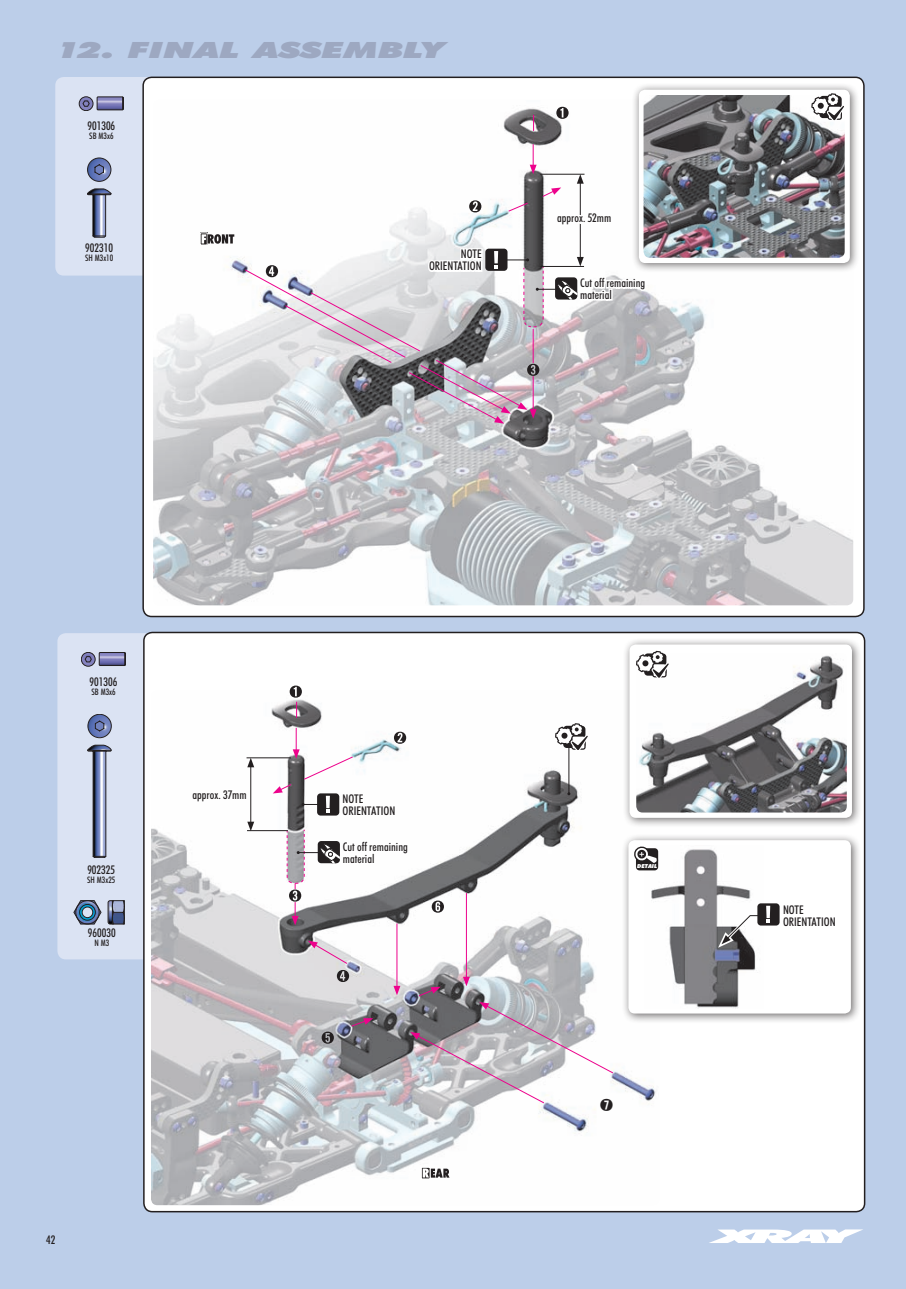
<style>
.page{position:relative;width:906px;height:1289px;background:#fff}
.page>*{position:absolute;margin:0;border:0;box-sizing:border-box;transform-origin:0 0}
.t1{font:italic 900 22.35px "Futura BTCE";color:#9da8c1;scale:1.61 1}
.t2{font:500 13.5px "Adobe Myungjo Std";color:#231f20}
.t3{font:500 condensed 12px/12px "Futura BTCE";color:#231f20}
.t4{font:500 condensed 9px "Futura BTCE";color:#231f20}
.t5{font:italic 900 5.55px "Futura BTCE";color:#fff}
</style>
<div class="page">
<div style="left:0;top:0;width:906px;height:1288px;background:#bccee9"></div>
<svg style="left:712px;top:1229px;width:151px;height:13px"></svg>
<div style="left:55px;top:77px;width:114px;height:198px;background:#dbe3f3;border-radius:9px"></div>
<div style="left:143px;top:77px;width:721px;height:539px;background:#fff;border-radius:9px"></div>
<svg style="left:87px;top:158px;width:24px;height:79px"></svg>
<div style="left:57px;top:633px;width:114px;height:326px;background:#dbe3f3;border-radius:9px"></div>
<div style="left:144px;top:632px;width:720px;height:579px;background:#fff;border-radius:9px"></div>
<img style="left:153px;top:106px;width:700px;height:499px">
<div style="left:632px;top:83px;width:228px;height:190px;background:#231f20;opacity:.65"></div>
<div style="left:639px;top:90px;width:211px;height:173px;background:#fff;border-radius:6px"></div>
<img style="left:643px;top:95px;width:201px;height:163px">
<img style="left:151px;top:690px;width:505px;height:515px">
<svg style="left:74px;top:900px;width:51px;height:24px"></svg>
<svg style="left:533px;top:115px;width:1px;height:16px"></svg>
<svg style="left:811px;top:93px;width:33px;height:28px"></svg>
<hr style="left:396px;top:923px;width:1px;height:65px;background:#ed028c">
<svg style="left:393px;top:985px;width:7px;height:10px"></svg>
<hr style="left:466px;top:893px;width:1px;height:86px;background:#ed028c">
<svg style="left:463px;top:976px;width:7px;height:10px"></svg>
<hr style="left:250px;top:765px;width:1px;height:59px;background:#231f20">
<svg style="left:247px;top:821px;width:7px;height:9px"></svg>
<svg style="left:247px;top:758px;width:7px;height:9px"></svg>
<div style="left:623px;top:637px;width:239px;height:191px;background:#231f20;opacity:.65"></div>
<div style="left:629px;top:644px;width:223px;height:173px;background:#fff;border-radius:6px"></div>
<img style="left:636px;top:655px;width:210px;height:157px">
<svg style="left:636px;top:651px;width:34px;height:28px"></svg>
<svg style="left:418px;top:986px;width:23px;height:10px"></svg>
<svg style="left:351px;top:1018px;width:22px;height:9px"></svg>
<svg style="left:410px;top:1002px;width:204px;height:101px"></svg>
<svg style="left:555px;top:723px;width:34px;height:28px"></svg>
<svg style="left:556px;top:107px;width:12px;height:12px"></svg>
<svg style="left:244px;top:144px;width:403px;height:279px"></svg>
<svg style="left:79px;top:97px;width:45px;height:14px"></svg>
<hr style="left:568px;top:745px;width:1px;height:48px;background:#231f20">
<hr style="left:247px;top:830px;width:41px;height:1px;background:#231f20">
<hr style="left:246px;top:757px;width:45px;height:1px;background:#231f20">
<svg style="left:190px;top:787px;width:59px;height:20px"></svg>
<div style="left:317px;top:793px;width:22px;height:22px;background:#231f20;border-radius:3px"></div>
<svg style="left:273px;top:728px;width:81px;height:85px"></svg>
<svg style="left:326px;top:795px;width:4px;height:13px"></svg>
<svg style="left:290px;top:685px;width:12px;height:33px"></svg>
<svg style="left:394px;top:731px;width:12px;height:12px"></svg>
<svg style="left:286px;top:829px;width:124px;height:96px"></svg>
<svg style="left:308px;top:940px;width:41px;height:42px;background:#d6ccd3"></svg>
<div style="left:621px;top:833px;width:240px;height:190px;background:#231f20;opacity:.65"></div>
<div style="left:628px;top:840px;width:223px;height:173px;background:#fff;border-radius:6px"></div>
<img style="left:645px;top:849px;width:111px;height:159px">
<div style="left:636px;top:848px;width:22px;height:22px;background:#231f20;border-radius:3px"></div>
<svg style="left:634px;top:846px;width:26px;height:19px"></svg>
<div style="left:757px;top:903px;width:22px;height:22px;background:#231f20;border-radius:3px"></div>
<svg style="left:718px;top:914px;width:52px;height:33px"></svg>
<svg style="left:766px;top:905px;width:4px;height:13px"></svg>
<svg style="left:81px;top:652px;width:45px;height:14px"></svg>
<svg style="left:87px;top:714px;width:25px;height:143px"></svg>
<svg style="left:322px;top:1031px;width:12px;height:12px"></svg>
<svg style="left:432px;top:900px;width:12px;height:12px"></svg>
<svg style="left:202px;top:234px;width:32px;height:10px"></svg>
<div style="left:421px;top:1166px;width:9px;height:13px;border:1px solid #fff"></div>
<svg style="left:423px;top:1168px;width:26px;height:9px"></svg>
<h1 class="t1" style="left:56px;top:34px;width:243px">12. FINAL ASSEMBLY</h1>
<p class="t3" style="left:87px;top:119px;width:29px">901306</p>
<p class="t4" style="left:89px;top:130px;width:26px">SB M3x6</p>
<p class="t3" style="left:85px;top:242px;width:29px">902310</p>
<p class="t4" style="left:85px;top:252px;width:30px">SH M3x10</p>
<p class="t3" style="left:429px;top:248px;width:54px;text-align:right">NOTE<br>ORIENTATION</p>
<p class="t3" style="left:557px;top:211px;width:56px">approx. 52mm</p>
<p class="t3" style="left:580px;top:276px;width:67px">Cut off remaining material</p>
<p class="t3" style="left:90px;top:675px;width:29px">901306</p>
<p class="t4" style="left:91px;top:685px;width:26px">SB M3x6</p>
<p class="t3" style="left:87px;top:863px;width:29px">902325</p>
<p class="t4" style="left:87px;top:874px;width:30px">SH M3x25</p>
<p class="t3" style="left:88px;top:926px;width:29px">960030</p>
<p class="t4" style="left:94px;top:936px;width:16px">N M3</p>
<p class="t3" style="left:192px;top:788px;width:56px">approx. 37mm</p>
<p class="t3" style="left:342px;top:792px;width:54px">NOTE<br>ORIENTATION</p>
<p class="t3" style="left:343px;top:840px;width:67px">Cut off remaining material</p>
<p class="t3" style="left:46px;top:1233px;width:11px">42</p>
<p class="t5" style="left:637px;top:862px;width:21px">DETAIL</p>
<p class="t2" style="left:600px;top:1098px;width:15px">➐</p>
<p class="t3" style="left:783px;top:903px;width:54px">NOTE<br>ORIENTATION</p>
</div>
